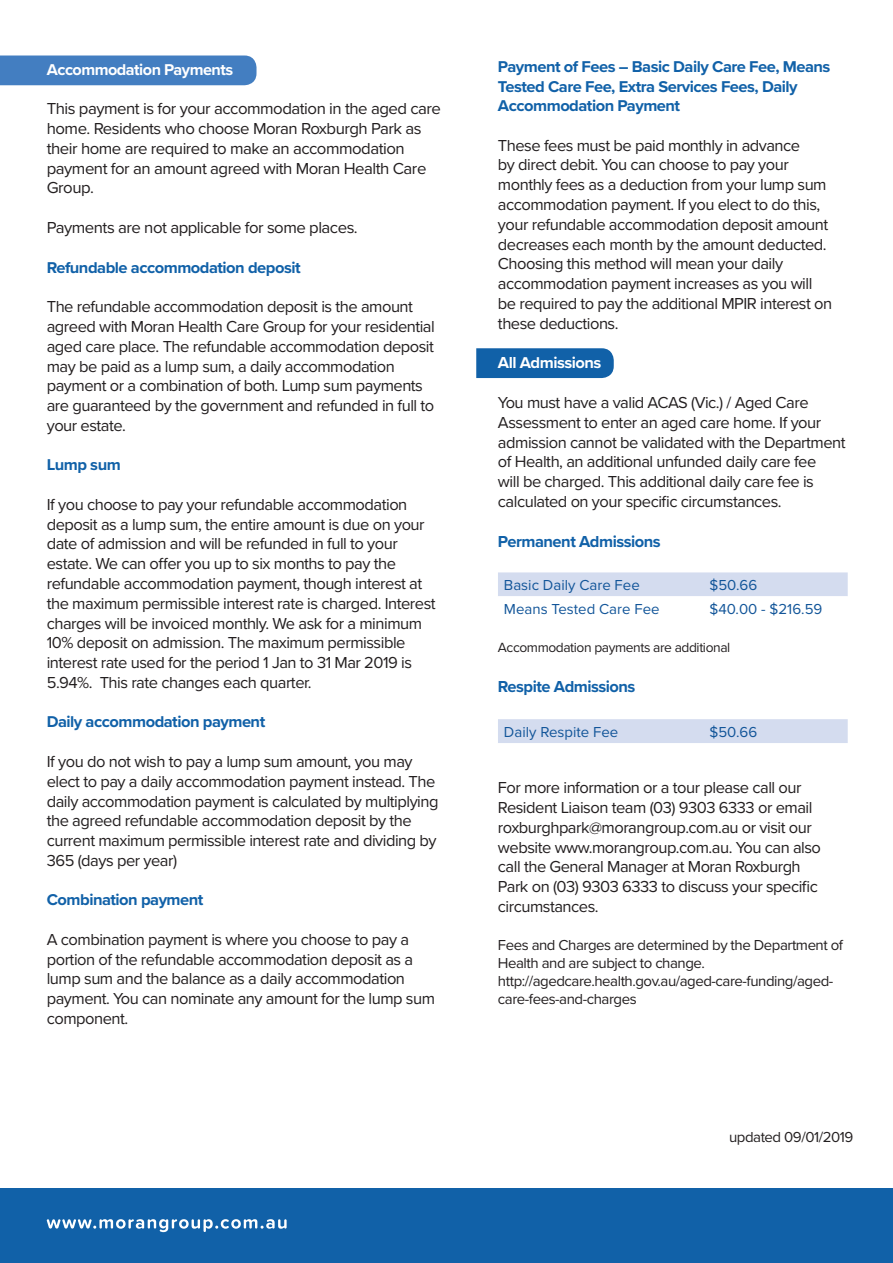
<style>
.page{position:relative;width:893px;height:1263px;background:#fff}
.page>*{position:absolute;margin:0;border:0;box-sizing:border-box;transform-origin:0 0}
.Body{font:16.5px/19.8px "Proxima Nova";letter-spacing:-.03em;color:#231f20}
.Body_bold_White{font:16.5px/19.8px "Proxima Nova";letter-spacing:-.03em;color:#231f20}
.Body-2{font:700 16.5px "Proxima Nova";letter-spacing:-.03em;color:#1161a8}
.Body_bold_White-2{font:700 16.2px/19.5px "Proxima Nova";letter-spacing:-.03em;color:#1161a8}
.Body-3{font:700 16.2px "Proxima Nova";letter-spacing:-.03em;color:#fff}
.Body_bold_White-3{font:700 16.2px "Proxima Nova";letter-spacing:-.03em;color:#fff}
.Body-4{font:15px/18px "Proxima Nova";letter-spacing:-.03em;color:#231f20}
.t1{font:15px "Proxima Nova";color:#125599}
.Body-5{font:13.8px "Proxima Nova";letter-spacing:-.03em;color:#231f20}
.s1{font-size:16.5px}
</style>
<div class="page">
<div style="left:0;top:1188px;width:893px;height:75px;background:#1161a8"></div>
<svg style="left:47px;top:1219px;width:240px;height:13px"></svg>
<div style="left:476px;top:348px;width:138px;height:30px;background:#1161a8"></div>
<div style="left:498px;top:572px;width:350px;height:24px;background:#d4dcef"></div>
<div style="left:498px;top:719px;width:350px;height:24px;background:#d4dcef"></div>
<div style="left:0;top:56px;width:256px;height:29px;background:#437ec1"></div>
<p class="Body-3" style="left:47px;top:57px;width:188px">Accommodation Payments</p>
<p class="Body" style="left:47px;top:98px;width:396px">This payment is for your accommodation in the aged care</p>
<p class="Body_bold_White" style="left:47px;top:118px;width:381px">home. Residents who choose Moran Roxburgh Park as their home are required to make an accommodation payment for an amount agreed with Moran Health Care Group.</p>
<p class="Body_bold_White" style="left:47px;top:217px;width:313px">Payments are not applicable for some places.</p>
<p class="Body_bold_White-2" style="left:47px;top:257px;width:255px">Refundable accommodation deposit</p>
<p class="Body" style="left:47px;top:296px;width:390px">The refundable accommodation deposit is the amount agreed with Moran Health Care Group for your residential aged care place. The refundable accommodation deposit may be paid as a lump sum, a daily accommodation payment or a combination of both. Lump sum payments are guaranteed by the government and refunded in full to your estate.</p>
<p class="Body_bold_White-2" style="left:47px;top:455px;width:76px">Lump sum</p>
<p class="Body" style="left:47px;top:494px;width:390px">If you choose to pay your refundable accommodation deposit as a lump sum, the entire amount is due on your date of admission and will be refunded in full to your estate. We can offer you up to six months to pay the refundable accommodation payment, though interest at the maximum permissible interest rate is charged. Interest charges will be invoiced monthly. We ask for a minimum 10% deposit on admission. The maximum permissible interest rate used for the period 1 Jan to 31 Mar 2019 is 5.94%. This rate changes each quarter.</p>
<p class="Body_bold_White-2" style="left:47px;top:712px;width:220px">Daily accommodation payment</p>
<p class="Body" style="left:47px;top:751px;width:393px">If you do not wish to pay a lump sum amount, you may elect to pay a daily accommodation payment instead. The daily accommodation payment is calculated by multiplying the agreed refundable accommodation deposit by the current maximum permissible interest rate and dividing by 365 (days per year)</p>
<p class="Body_bold_White-2" style="left:47px;top:890px;width:158px">Combination payment</p>
<p class="Body" style="left:47px;top:929px;width:390px">A combination payment is where you choose to pay a portion of the refundable accommodation deposit as a lump sum and the balance as a daily accommodation payment. You can nominate any amount for the lump sum component.</p>
<p class="Body_bold_White-2" style="left:498px;top:57px;width:334px">Payment of Fees – Basic Daily Care Fee, Means<br>Tested Care Fee, Extra Services Fees, Daily<br>Accommodation Payment</p>
<p class="Body" style="left:498px;top:134px;width:336px">These fees must be paid monthly in advance<br>by direct debit. You can choose to pay your monthly fees as a deduction from your lump sum accommodation payment. If you elect to do this, your refundable accommodation deposit amount decreases each month by the amount deducted.<br>Choosing this method will mean your daily accommodation payment increases as you will be required to pay the additional MPIR interest on these deductions.</p>
<p class="Body_bold_White-3" style="left:498px;top:351px;width:105px"><span class="s1">All</span> Admissions</p>
<p class="Body" style="left:498px;top:392px;width:312px">You must have a valid ACAS (Vic.) / Aged Care</p>
<p class="Body" style="left:498px;top:412px;width:349px">Assessment to enter an aged care home. If your admission cannot be validated with the Department of Health, an additional unfunded daily care fee<br>will be charged. This additional daily care fee is calculated on your specific circumstances.</p>
<p class="Body-2" style="left:498px;top:529px;width:164px">Permanent Admissions</p>
<p class="t1" style="left:504px;top:574px;width:137px">Basic Daily Care Fee</p>
<p class="t1" style="left:710px;top:574px;width:49px">$50.66</p>
<p class="t1" style="left:504px;top:598px;width:157px">Means Tested Care Fee</p>
<p class="t1" style="left:710px;top:598px;width:114px">$40.00 - $216.59</p>
<p class="Body-5" style="left:498px;top:637px;width:234px">Accommodation payments are additional</p>
<p class="Body-2" style="left:498px;top:674px;width:139px">Respite Admissions</p>
<p class="t1" style="left:504px;top:721px;width:116px">Daily Respite Fee</p>
<p class="t1" style="left:710px;top:721px;width:49px">$50.66</p>
<p class="Body" style="left:498px;top:777px;width:316px">For more information or a tour please call our<br>Resident Liaison team (03) 9303 6333 or email</p>
<p class="Body" style="left:498px;top:817px;width:325px">roxburghpark@morangroup.com.au or visit our website www.morangroup.com.au. You can also call the General Manager at Moran Roxburgh Park on (03) 9303 6333 to discuss your specific circumstances.</p>
<p class="Body-4" style="left:498px;top:935px;width:347px">Fees and Charges are determined by the Department of Health and are subject to change. http://agedcare.health.gov.au/aged-care-funding/aged&shy;care-fees-and-charges</p>
<p class="Body-4" style="left:729px;top:1128px;width:126px">updated 09/01/2019</p>
</div>
